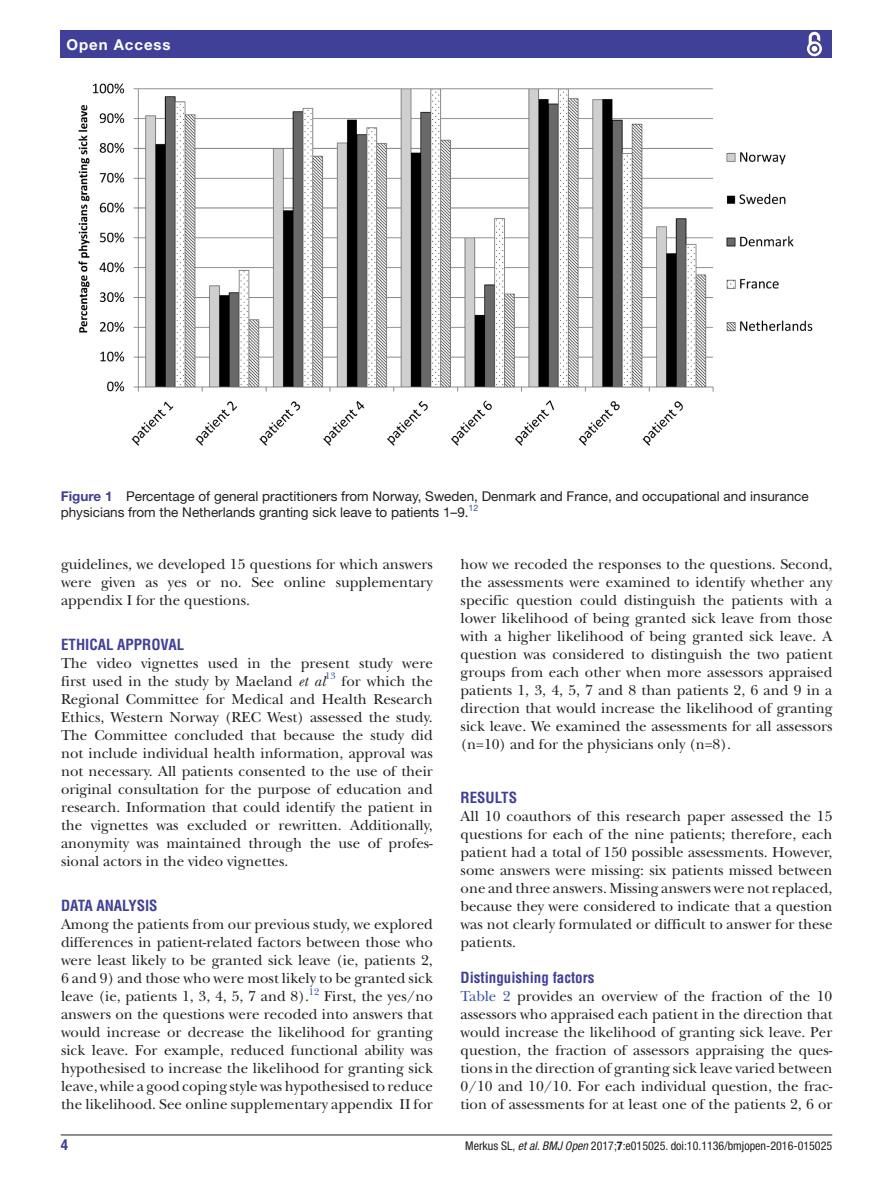
<style>
.page{position:relative;width:893px;height:1191px;background:#fff}
.page>*{position:absolute;margin:0;border:0;box-sizing:border-box;transform-origin:0 0}
.t1{font:15px/18px "New Baskerville";color:#231f20;text-align:justify}
.t2{font:700 condensed 15px "Helvetica LT Std";color:#414099}
.t3{font:700 15px "Helvetica Neue LT Std";letter-spacing:.065em;color:#fff}
.t4{font:700 condensed 15px "Helvetica Neue LT Std";color:#414099}
.t5{font:13.5px/16.2px "Helvetica Neue LT Std";color:#231f20}
.t6{font:condensed 12px "Helvetica Neue LT Std";color:#231f20}
.t7{font:9.9px "New Baskerville";color:#3853a3}
.s1{font-weight:700;color:#414099}
.s2{font-style:italic}
.s3{color:#3853a3}
.s4{font-weight:700}
</style>
<div class="page">
<hr style="left:61px;top:1134px;width:771px;height:1px;background:#231f20">
<div style="left:61px;top:31px;width:771px;height:27px;background:#414099"></div>
<svg style="left:807px;top:31px;width:15px;height:26px"></svg>
<img style="left:78px;top:83px;width:735px;height:363px">
<p class="t3" style="left:66px;top:35px;width:106px">Open Access</p>
<p class="t5" style="left:61px;top:488px;width:749px"><span class="s1">Figure 1</span> Percentage of general practitioners from Norway, Sweden, Denmark and France, and occupational and insurance physicians from the Netherlands granting sick leave to patients 1–9.<sup>12</sup></p>
<p class="t1" style="left:61px;top:555px;width:373px">guidelines, we developed 15 questions for which answers were given as yes or no. See online supplementary appendix I for the questions.</p>
<p class="t2" style="left:61px;top:635px;width:125px">ETHICAL APPROVAL</p>
<p class="t1" style="left:61px;top:654px;width:373px">The video vignettes used in the present study were first used in the study by Maeland <span class="s2">et al</span></p>
<p class="t1" style="left:461px;top:555px;width:373px">how we recoded the responses to the questions. Second, the assessments were examined to identify whether any specific question could distinguish the patients with a lower likelihood of being granted sick leave from those with a higher likelihood of being granted sick leave. A question was considered to distinguish the two patient groups from each other when more assessors appraised patients 1, 3, 4, 5, 7 and 8 than patients 2, 6 and 9 in a direction that would increase the likelihood of granting sick leave. We examined the assessments for all assessors (n=10) and for the physicians only (n=8).</p>
<p class="t2" style="left:461px;top:788px;width:58px">RESULTS</p>
<p class="t1" style="left:461px;top:807px;width:373px">All 10 coauthors of this research paper assessed the 15 questions for each of the nine patients; therefore, each patient had a total of 150 possible assessments. However, some answers were missing: six patients missed between one and three answers. Missing answers were not replaced, because they were considered to indicate that a question was not clearly formulated or difficult to answer for these patients.</p>
<p class="t2" style="left:461px;top:968px;width:135px">DISTINGUISHING FACTORS</p>
<p class="t1" style="left:461px;top:987px;width:373px"><span class="s3">Table 2</span> provides an overview of the fraction of the 10 assessors who appraised each patient in the direction that would increase the likelihood of granting sick leave. Per question, the fraction of assessors appraising the ques&shy;tions in the direction of granting sick leave varied between 0/10 and 10/10. For each individual question, the frac&shy;tion of assessments for at least one of the patients 2, 6 or</p>
<p class="t7" style="left:325px;top:670px;width:12px">13</p>
<p class="t1" style="left:61px;top:672px;width:373px;text-indent:281px">for which the Regional Committee for Medical and Health Research Ethics, Western Norway (REC West) assessed the study.<br>The Committee concluded that because the study did not include individual health information, approval was not necessary. All patients consented to the use of their original consultation for the purpose of education and research. Information that could identify the patient in the vignettes was excluded or rewritten. Additionally, anonymity was maintained through the use of profes&shy;sional actors in the video vignettes.</p>
<p class="t2" style="left:61px;top:896px;width:98px">DATA ANALYSIS</p>
<p class="t1" style="left:61px;top:915px;width:373px">Among the patients from our previous study, we explored differences in patient-related factors between those who were least likely to be granted sick leave (ie, patients 2, 6 and 9) and those who were most likely to be granted sick leave (ie, patients 1, 3, 4, 5, 7 and 8).</p>
<p class="t7" style="left:309px;top:985px;width:12px">12</p>
<p class="t1" style="left:61px;top:987px;width:373px;text-indent:263px">First, the yes/no answers on the questions were recoded into answers that would increase or decrease the likelihood for granting sick leave. For example, reduced functional ability was hypothesised to increase the likelihood for granting sick leave, while a good coping style was hypothesised to reduce the likelihood. See online supplementary appendix II for</p>
<p class="t4" style="left:61px;top:1135px;width:9px">4</p>
<p class="t6" style="left:465px;top:1138px;width:368px">Merkus SL, <span class="s2">et al</span>. <span class="s2">BMJ Open</span> 2017;<span class="s4">7</span>:e015025. doi:10.1136/bmjopen-2016-015025</p>
</div>
